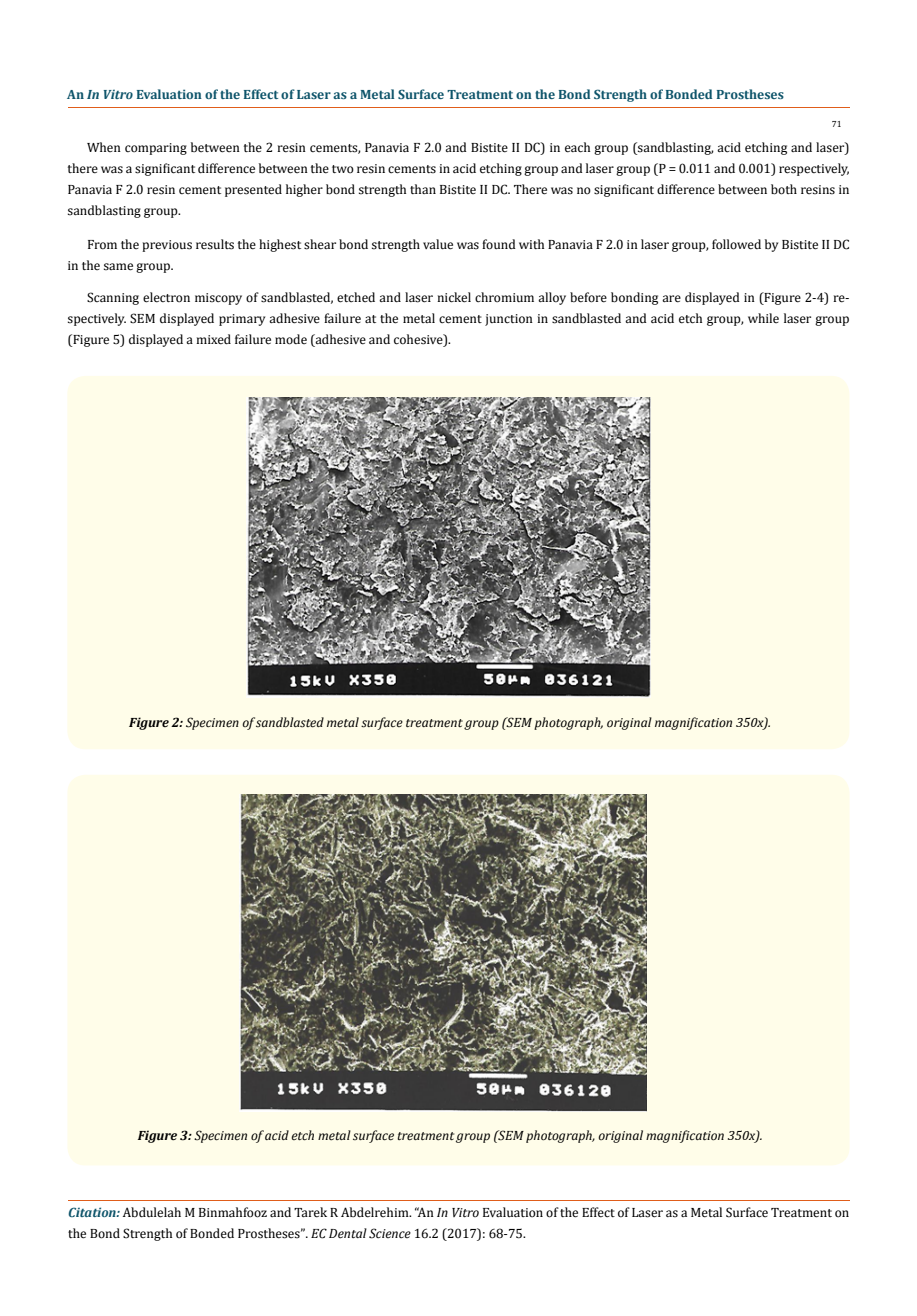
<style>
.page{position:relative;width:917px;height:1316px;background:#fff}
.page>*{position:absolute;margin:0;border:0;box-sizing:border-box;transform-origin:0 0}
.t1{font:13.5px/21px "Cambria";color:#000}
.t2{font:italic 13.5px "Cambria";color:#000}
.t3{font:700 13.5px "Cambria";color:#0e546a}
.t4{font:9px "Cambria";color:#000}
.s1{font-style:italic}
.s2{font-weight:700}
.s3{font-weight:700;font-style:italic;color:#0e546a}
.s4{font-size:13.35px}
</style>
<div class="page">
<hr style="left:68px;top:108px;width:781px;height:1px;background:#e05d1a">
<hr style="left:68px;top:1200px;width:781px;height:1px;background:#e05d1a">
<div style="left:67px;top:376px;width:782px;height:373px;background:#fffde9;border-radius:18px"></div>
<img style="left:246px;top:397px;width:405px;height:300px">
<div style="left:67px;top:774px;width:782px;height:391px;background:#fffde9;border-radius:18px"></div>
<img style="left:240px;top:794px;width:406px;height:317px">
<p class="t3" style="left:67px;top:85px;width:718px">An <span class="s1">In Vitro</span> Evaluation of the Effect of Laser as a Metal Surface Treatment on the Bond Strength of Bonded Prostheses</p>
<p class="t4" style="left:831px;top:119px;width:11px">71</p>
<p class="t1" style="left:68px;top:136px;width:783px;text-align:justify;text-indent:19px">When comparing between the 2 resin cements, Panavia F 2.0 and Bistite II DC) in each group (sandblasting, acid etching and laser) there was a significant difference between the two resin cements in acid etching group and laser group (P = 0.011 and 0.001) respectively, Panavia F 2.0 resin cement presented higher bond strength than Bistite II DC. There was no significant difference between both resins in sandblasting group.</p>
<p class="t1" style="left:68px;top:234px;width:783px;text-indent:19px">From the previous results the highest shear bond strength value was found with Panavia F 2.0 in laser group, followed by Bistite II DC in the same group.</p>
<p class="t1" style="left:68px;top:286px;width:783px;text-align:justify;text-indent:19px">Scanning electron miscopy of sandblasted, etched and laser nickel chromium alloy before bonding are displayed in (Figure 2-4) re&shy;spectively. SEM displayed primary adhesive failure at the metal cement junction in sandblasted and acid etch group, while laser group (Figure 5) displayed a mixed failure mode (adhesive and cohesive).</p>
<p class="t2" style="left:129px;top:713px;width:643px"><span class="s2">Figure 2:</span> Specimen of sandblasted metal surface treatment group (SEM photograph, original magnification 350x).</p>
<p class="t2" style="left:138px;top:1125px;width:626px"><span class="s2">Figure 3:</span> Specimen of acid etch metal surface treatment group (SEM photograph, original magnification 350x).</p>
<p class="t1" style="left:68px;top:1201px;width:782px"><span class="s3">Citation:</span> Abdulelah M Binmahfooz and Tarek R Abdelrehim. “An <span class="s1">In Vitro</span> Evaluation of the Effect of Laser as a Metal Surface Treatment on the Bond Strength of Bonded Prostheses”<span class="s4">.</span> <span class="s1">EC Dental Science</span> 16.2 (2017): 68-75.</p>
</div>
